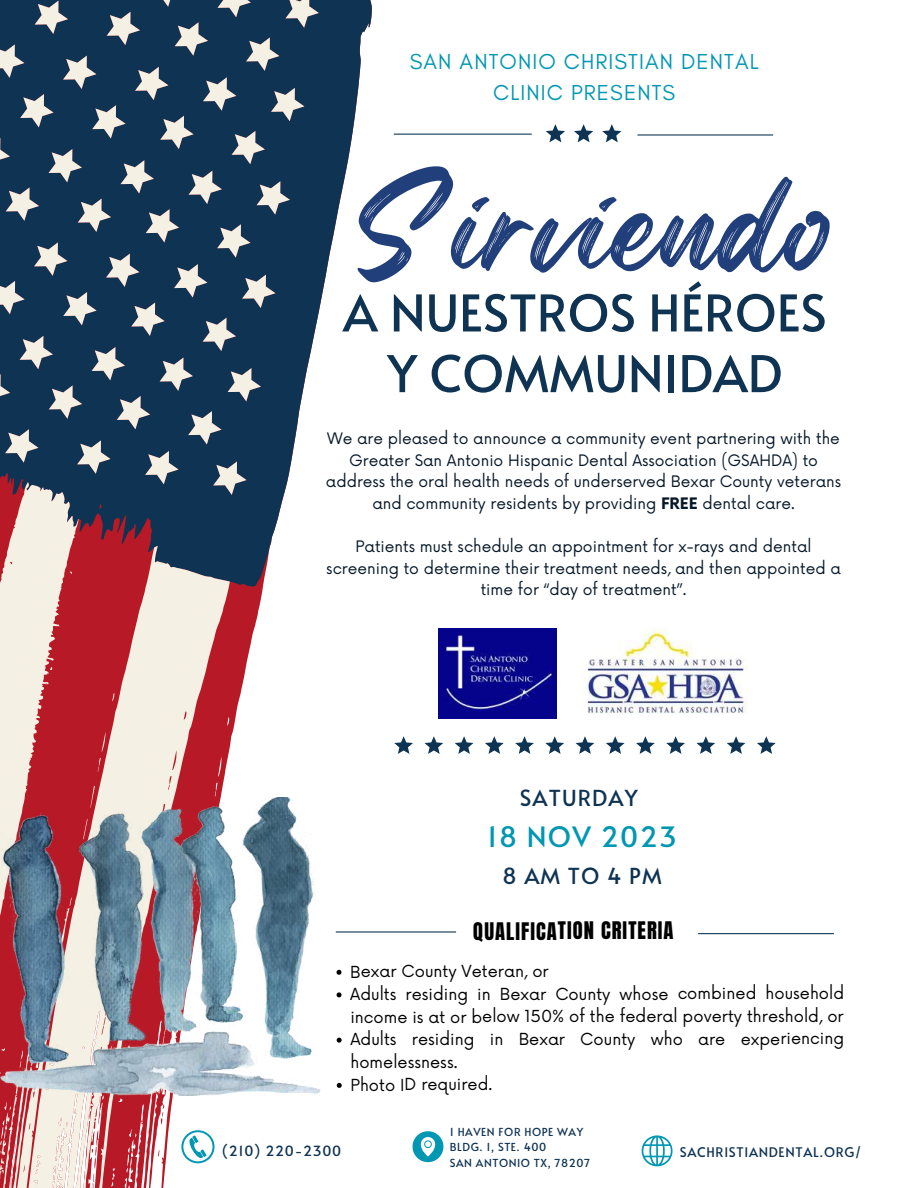
<style>
.page{position:relative;width:918px;height:1188px;background:#fff}
.page>*{position:absolute;margin:0;border:0;box-sizing:border-box;transform-origin:0 0}
.t1{font:117px "Regular Brush";color:#213f7a}
.t2{font:50.4px/60.8px "Alata";color:#0f3353;text-align:center}
.t3{font:27.9px "Alata";letter-spacing:.05em;color:#0097b2}
.t4{font:22.05px/30.3px "Glacial Indifference";letter-spacing:.05em;color:#0097b2;text-align:center}
.t5{font:22.05px "Alata";letter-spacing:.05em;color:#0f3353}
.t6{font:22.05px "Alata";letter-spacing:.345em;color:#0f3353}
.t7{font:20.55px "Anton";letter-spacing:.045em;color:#000}
.t8{font:16.2px/22.6px "Now";color:#000}
.t9{font:15.45px/21.5px "Now";color:#061728;text-align:center}
.t10{font:13.95px "Alata";letter-spacing:.05em;color:#0f3353}
.t11{font:13.2px "Alata";letter-spacing:.05em;color:#0f3353}
.t12{font:11.1px/15.5px "Alata";letter-spacing:.05em;color:#0f3353}
.s1{font-weight:700}
</style>
<div class="page">
<svg style="left:757px;top:736px;width:19px;height:18px"></svg>
<svg style="left:727px;top:736px;width:18px;height:18px"></svg>
<svg style="left:696px;top:736px;width:19px;height:18px"></svg>
<svg style="left:666px;top:736px;width:19px;height:18px"></svg>
<svg style="left:636px;top:736px;width:19px;height:18px"></svg>
<svg style="left:606px;top:736px;width:19px;height:18px"></svg>
<svg style="left:576px;top:736px;width:18px;height:18px"></svg>
<svg style="left:545px;top:736px;width:19px;height:18px"></svg>
<svg style="left:515px;top:736px;width:19px;height:18px"></svg>
<svg style="left:485px;top:736px;width:19px;height:18px"></svg>
<svg style="left:455px;top:736px;width:18px;height:18px"></svg>
<svg style="left:424px;top:736px;width:19px;height:18px"></svg>
<svg style="left:394px;top:736px;width:19px;height:18px"></svg>
<svg style="left:574px;top:124px;width:19px;height:18px"></svg>
<svg style="left:602px;top:124px;width:20px;height:18px"></svg>
<svg style="left:546px;top:124px;width:19px;height:18px"></svg>
<hr style="left:394px;top:134px;width:138px;height:1px;background:#0f3353">
<hr style="left:637px;top:134px;width:136px;height:2px;background:#0f3353">
<svg style="left:334px;top:0;width:38px;height:232px;fill:#0f3353"></svg>
<svg style="left:0;top:0;width:334px;height:1188px;fill:#133353"></svg>
<svg style="left:413px;top:1131px;width:30px;height:31px"></svg>
<svg style="left:181px;top:1130px;width:34px;height:33px"></svg>
<svg style="left:642px;top:1135px;width:31px;height:31px"></svg>
<hr style="left:336px;top:931px;width:120px;height:2px;background:#0f3353">
<hr style="left:698px;top:933px;width:136px;height:1px;background:#0f3353">
<img style="left:582px;top:628px;width:165px;height:86px">
<img style="left:439px;top:628px;width:117px;height:91px">
<img style="left:1px;top:797px;width:320px;height:299px">
<svg style="left:337px;top:970px;width:4px;height:5px"></svg>
<svg style="left:337px;top:992px;width:5px;height:5px"></svg>
<svg style="left:337px;top:1038px;width:5px;height:5px"></svg>
<svg style="left:337px;top:1083px;width:5px;height:5px"></svg>
<h3 class="t4" style="left:410px;top:46px;width:351px">SAN ANTONIO CHRISTIAN DENTAL<br>CLINIC PRESENTS</h3>
<h1 class="t1" style="left:355px;top:134px;width:479px">Sirviendo</h1>
<h2 class="t2" style="left:343px;top:280px;width:485px">A NUESTROS HÉROES<br>Y COMMUNIDAD</h2>
<p class="t9" style="left:326px;top:429px;width:517px">We are pleased to announce a community event partnering with the Greater San Antonio Hispanic Dental Association (GSAHDA) to address the oral health needs of underserved Bexar County veterans and community residents by providing <span class="s1">FREE</span> dental care.</p>
<p class="t9" style="left:326px;top:537px;width:516px">Patients must schedule an appointment for x-rays and dental screening to determine their treatment needs, and then appointed a time for “day of treatment”.</p>
<h3 class="t5" style="left:520px;top:782px;width:119px">SATURDAY</h3>
<h3 class="t3" style="left:487px;top:816px;width:191px">18 NOV 2023</h3>
<h3 class="t6" style="left:503px;top:859px;width:161px">8AMTO4PM</h3>
<h3 class="t7" style="left:473px;top:916px;width:202px">QUALIFICATION CRITERIA</h3>
<p class="t8" style="left:350px;top:961px;width:496px">Bexar County Veteran, or<br>Adults residing in Bexar County whose combined household income is at or below 150% of the federal poverty threshold, or Adults residing in Bexar County who are experiencing homelessness.<br>Photo ID required.</p>
<p class="t10" style="left:222px;top:1141px;width:121px">(210) 220-2300</p>
<p class="t12" style="left:450px;top:1124px;width:142px">1 HAVEN FOR HOPE WAY<br>BLDG. 1, STE. 400<br>SAN ANTONIO TX, 78207</p>
<p class="t11" style="left:680px;top:1143px;width:183px">SACHRISTIANDENTAL.ORG/</p>
</div>
